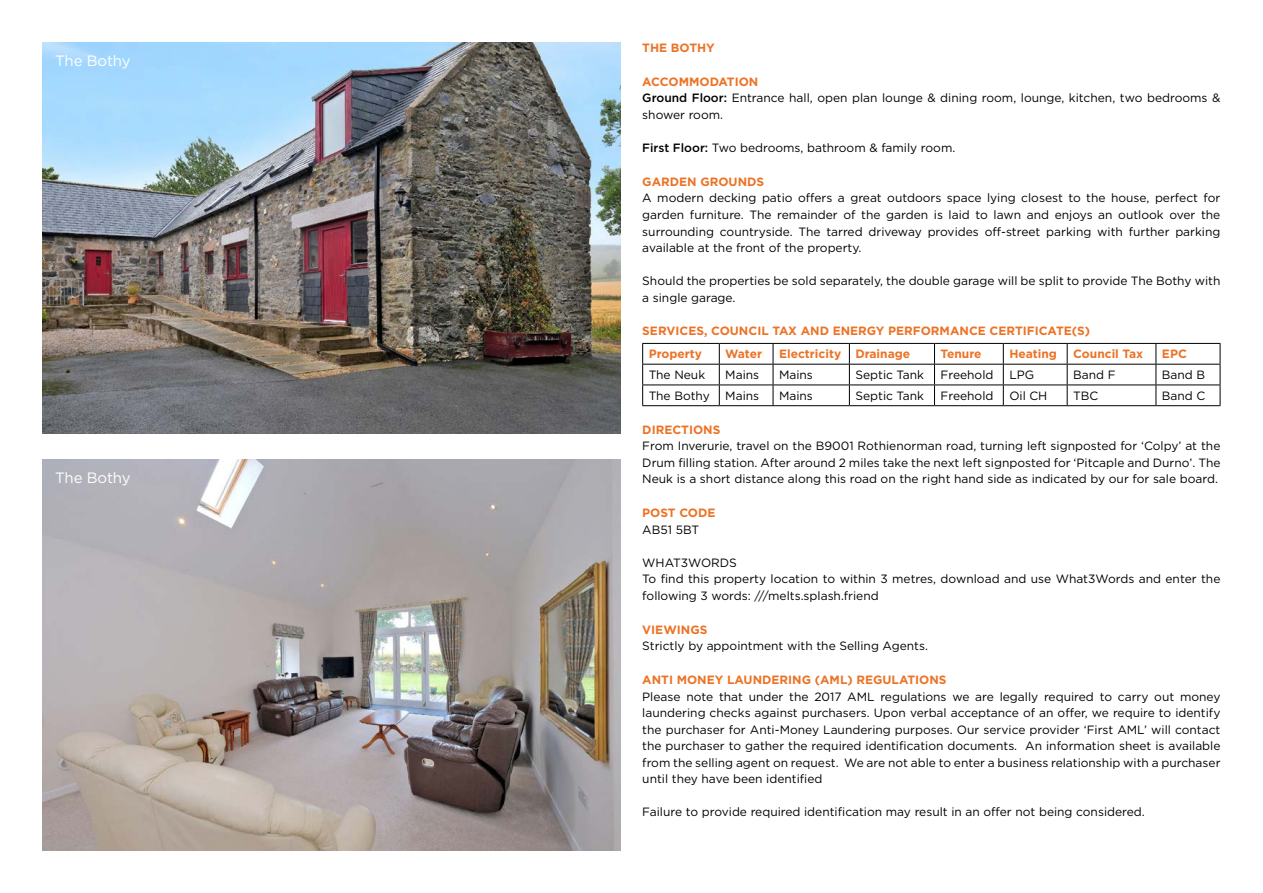
<style>
.page{position:relative;width:1263px;height:893px;background:#fff}
.page>*{position:absolute;margin:0;border:0;box-sizing:border-box;transform-origin:0 0}
.Body_Text{font:15px "Gotham HTF";letter-spacing:-.01em;color:#fff}
.Body_Text-2{font:12px/16.5px "Gotham HTF";color:#000}
.Headings_Text{font:700 12px "Gotham HTF";color:#ec7326}
.s1{font-weight:500}
</style>
<div class="page">
<hr style="left:642px;top:343px;width:77px;height:1px;background:#000">
<hr style="left:719px;top:343px;width:54px;height:1px;background:#000">
<hr style="left:773px;top:343px;width:76px;height:1px;background:#000">
<hr style="left:849px;top:343px;width:85px;height:1px;background:#000">
<hr style="left:934px;top:343px;width:69px;height:1px;background:#000">
<hr style="left:1003px;top:343px;width:64px;height:1px;background:#000">
<hr style="left:1067px;top:343px;width:89px;height:1px;background:#000">
<hr style="left:1156px;top:343px;width:64px;height:1px;background:#000">
<hr style="left:642px;top:364px;width:77px;height:1px;background:#000">
<hr style="left:719px;top:364px;width:54px;height:1px;background:#000">
<hr style="left:773px;top:364px;width:76px;height:1px;background:#000">
<hr style="left:849px;top:364px;width:85px;height:1px;background:#000">
<hr style="left:934px;top:364px;width:69px;height:1px;background:#000">
<hr style="left:1003px;top:364px;width:64px;height:1px;background:#000">
<hr style="left:1067px;top:364px;width:89px;height:1px;background:#000">
<hr style="left:1156px;top:364px;width:64px;height:1px;background:#000">
<hr style="left:642px;top:385px;width:77px;height:1px;background:#000">
<svg style="left:642px;top:344px;width:1px;height:61px"></svg>
<hr style="left:719px;top:385px;width:54px;height:1px;background:#000">
<svg style="left:719px;top:344px;width:1px;height:61px"></svg>
<hr style="left:773px;top:385px;width:76px;height:1px;background:#000">
<svg style="left:773px;top:344px;width:1px;height:61px"></svg>
<hr style="left:849px;top:385px;width:85px;height:1px;background:#000">
<svg style="left:849px;top:344px;width:1px;height:61px"></svg>
<hr style="left:934px;top:385px;width:69px;height:1px;background:#000">
<svg style="left:934px;top:344px;width:1px;height:61px"></svg>
<hr style="left:1003px;top:385px;width:64px;height:1px;background:#000">
<svg style="left:1003px;top:344px;width:1px;height:61px"></svg>
<hr style="left:1067px;top:385px;width:89px;height:1px;background:#000">
<svg style="left:1067px;top:344px;width:1px;height:61px"></svg>
<hr style="left:1156px;top:385px;width:64px;height:1px;background:#000">
<svg style="left:1155px;top:344px;width:1px;height:61px"></svg>
<svg style="left:1220px;top:344px;width:1px;height:61px"></svg>
<hr style="left:642px;top:405px;width:77px;height:1px;background:#000">
<hr style="left:719px;top:405px;width:54px;height:1px;background:#000">
<hr style="left:773px;top:405px;width:76px;height:1px;background:#000">
<hr style="left:849px;top:405px;width:85px;height:1px;background:#000">
<hr style="left:934px;top:405px;width:69px;height:1px;background:#000">
<hr style="left:1003px;top:405px;width:64px;height:1px;background:#000">
<hr style="left:1067px;top:405px;width:89px;height:1px;background:#000">
<hr style="left:1156px;top:405px;width:64px;height:1px;background:#000">
<img style="left:43px;top:43px;width:578px;height:390px">
<img style="left:43px;top:460px;width:578px;height:390px">
<p class="Body_Text" style="left:55px;top:53px;width:77px">The Bothy</p>
<p class="Body_Text" style="left:55px;top:470px;width:77px">The Bothy</p>
<p class="Headings_Text" style="left:642px;top:41px;width:74px">THE BOTHY</p>
<p class="Headings_Text" style="left:642px;top:75px;width:118px">ACCOMMODATION</p>
<p class="Body_Text-2" style="left:642px;top:90px;width:580px"><span class="s1">Ground Floor:</span> Entrance hall, open plan lounge &amp; dining room, lounge, kitchen, two bedrooms &amp; shower room.</p>
<p class="Body_Text-2" style="left:642px;top:139px;width:315px"><span class="s1">First Floor:</span> Two bedrooms, bathroom &amp; family room.</p>
<p class="Headings_Text" style="left:642px;top:175px;width:123px">GARDEN GROUNDS</p>
<p class="Body_Text-2" style="left:642px;top:190px;width:580px;text-align:justify">A modern decking patio offers a great outdoors space lying closest to the house, perfect for garden furniture. The remainder of the garden is laid to lawn and enjoys an outlook over the surrounding countryside. The tarred driveway provides off-street parking with further parking available at the front of the property.</p>
<p class="Body_Text-2" style="left:642px;top:273px;width:580px">Should the properties be sold separately, the double garage will be split to provide The Bothy with a single garage.</p>
<p class="Headings_Text" style="left:642px;top:324px;width:449px">SERVICES, COUNCIL TAX AND ENERGY PERFORMANCE CERTIFICATE(S)</p>
<p class="Headings_Text" style="left:649px;top:347px;width:55px">Property</p>
<p class="Headings_Text" style="left:725px;top:347px;width:38px">Water</p>
<p class="Headings_Text" style="left:779px;top:347px;width:64px">Electricity</p>
<p class="Headings_Text" style="left:855px;top:347px;width:56px">Drainage</p>
<p class="Headings_Text" style="left:940px;top:347px;width:43px">Tenure</p>
<p class="Headings_Text" style="left:1009px;top:347px;width:49px">Heating</p>
<p class="Headings_Text" style="left:1073px;top:347px;width:71px">Council Tax</p>
<p class="Headings_Text" style="left:1162px;top:347px;width:26px">EPC</p>
<p class="Body_Text-2" style="left:649px;top:366px;width:58px">The Neuk</p>
<p class="Body_Text-2" style="left:725px;top:366px;width:35px">Mains</p>
<p class="Body_Text-2" style="left:779px;top:366px;width:35px">Mains</p>
<p class="Body_Text-2" style="left:855px;top:366px;width:70px">Septic Tank</p>
<p class="Body_Text-2" style="left:940px;top:366px;width:54px">Freehold</p>
<p class="Body_Text-2" style="left:1009px;top:366px;width:26px">LPG</p>
<p class="Body_Text-2" style="left:1073px;top:366px;width:44px">Band F</p>
<p class="Body_Text-2" style="left:1162px;top:366px;width:45px">Band B</p>
<p class="Body_Text-2" style="left:649px;top:387px;width:63px">The Bothy</p>
<p class="Body_Text-2" style="left:725px;top:387px;width:35px">Mains</p>
<p class="Body_Text-2" style="left:779px;top:387px;width:35px">Mains</p>
<p class="Body_Text-2" style="left:855px;top:387px;width:70px">Septic Tank</p>
<p class="Body_Text-2" style="left:940px;top:387px;width:54px">Freehold</p>
<p class="Body_Text-2" style="left:1009px;top:387px;width:40px">Oil CH</p>
<p class="Body_Text-2" style="left:1073px;top:387px;width:27px">TBC</p>
<p class="Body_Text-2" style="left:1162px;top:387px;width:45px">Band C</p>
<p class="Headings_Text" style="left:642px;top:423px;width:80px">DIRECTIONS</p>
<p class="Body_Text-2" style="left:642px;top:438px;width:580px;text-align:justify">From Inverurie, travel on the B9001 Rothienorman road, turning left signposted for ‘Colpy’ at the Drum filling station. After around 2 miles take the next left signposted for ‘Pitcaple and Durno’. The Neuk is a short distance along this road on the right hand side as indicated by our for sale board.</p>
<p class="Headings_Text" style="left:642px;top:506px;width:75px">POST CODE</p>
<p class="Body_Text-2" style="left:642px;top:521px;width:58px">AB51 5BT</p>
<p class="Body_Text-2" style="left:642px;top:554px;width:96px">WHAT3WORDS</p>
<p class="Body_Text-2" style="left:642px;top:571px;width:580px">To find this property location to within 3 metres, download and use What3Words and enter the following 3 words: ///melts.splash.friend</p>
<p class="Headings_Text" style="left:642px;top:622px;width:67px">VIEWINGS</p>
<p class="Body_Text-2" style="left:642px;top:638px;width:287px">Strictly by appointment with the Selling Agents.</p>
<p class="Headings_Text" style="left:642px;top:673px;width:306px">ANTI MONEY LAUNDERING (AML) REGULATIONS</p>
<p class="Body_Text-2" style="left:642px;top:688px;width:580px;text-align:justify">Please note that under the 2017 AML regulations we are legally required to carry out money laundering checks against purchasers. Upon verbal acceptance of an offer, we require to identify the purchaser for Anti-Money Laundering purposes. Our service provider ‘First AML’ will contact the purchaser to gather the required identification documents. An information sheet is available from the selling agent on request. We are not able to enter a business relationship with a purchaser until they have been identified</p>
<p class="Body_Text-2" style="left:642px;top:804px;width:504px">Failure to provide required identification may result in an offer not being considered.</p>
</div>
